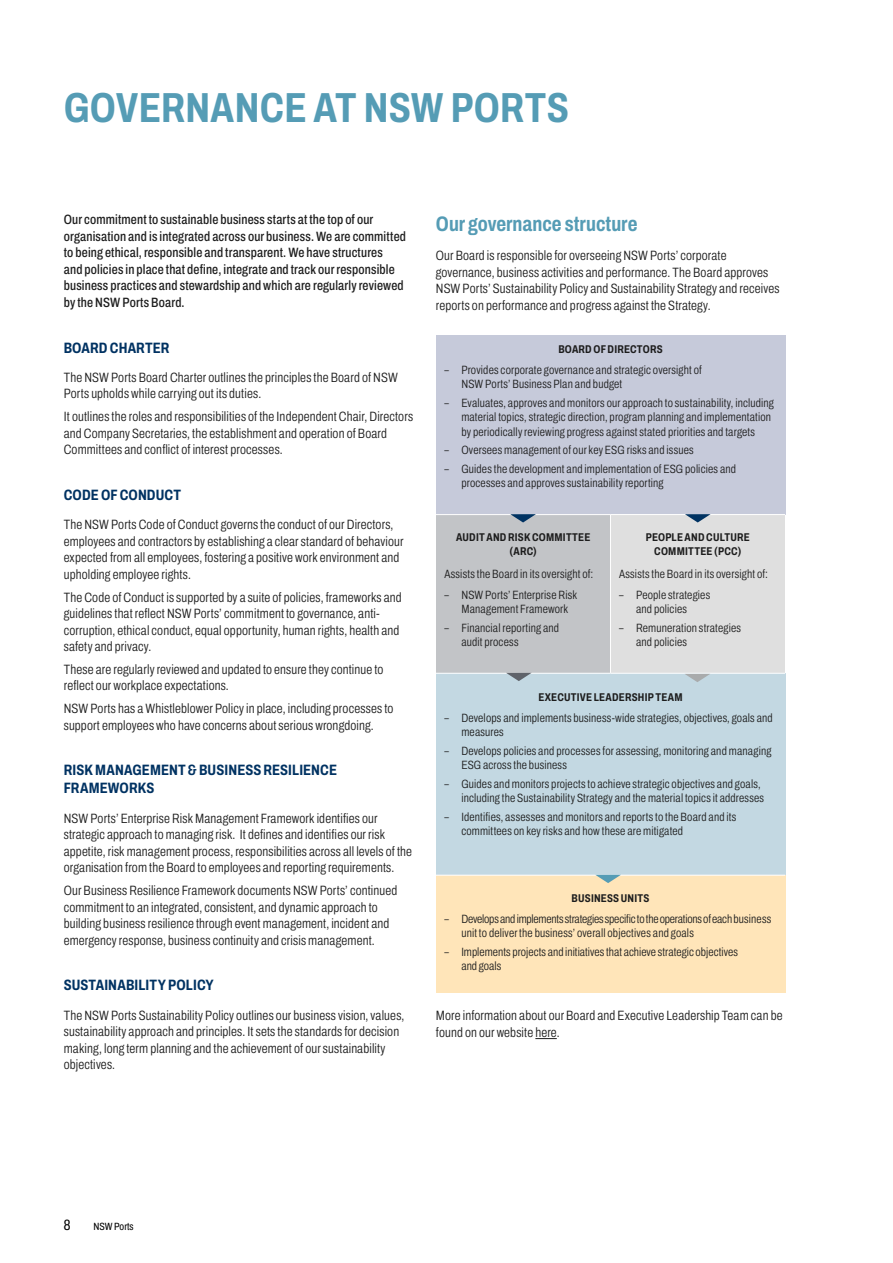
<style>
.page{position:relative;width:893px;height:1263px;background:#fff}
.page>*{position:absolute;margin:0;border:0;box-sizing:border-box;transform-origin:0 0}
.t1{font:700 42px "Archivo Condensed";letter-spacing:.005em;color:#559cb5}
.t2{font:700 21px "Archivo Condensed";color:#559cb5}
.t3{font:700 15px/18px "Archivo Condensed";letter-spacing:.01em;color:#003262}
.t4{font:15px "Archivo Condensed";color:#000}
.t5{font:300 13.5px/16.5px "Archivo Condensed";letter-spacing:.01em;color:#1d1d1d}
.t6{font:500 13.5px/16.5px "Archivo Condensed";letter-spacing:.01em;color:#1d1d1d}
.t7{font:300 12px/14.4px "Archivo Condensed";letter-spacing:.015em;color:#1d1d1d}
.t8{font:300 12px/14.4px "Archivo Condensed";letter-spacing:-.005em;color:#1d1d1d}
.t9{font:700 11.25px/13.5px "Archivo Condensed";letter-spacing:.02em;color:#1d1d1d;text-align:center}
.t10{font:10.5px "Archivo Condensed";color:#000}
</style>
<div class="page">
<svg style="left:535px;top:1038px;width:22px;height:1px"></svg>
<div style="left:436px;top:335px;width:349px;height:180px;background:#c6cada"></div>
<div style="left:436px;top:515px;width:174px;height:158px;background:#c2c4c7"></div>
<div style="left:610px;top:515px;width:175px;height:158px;background:#dfdfdf"></div>
<div style="left:436px;top:673px;width:349px;height:202px;background:#c3d8e2"></div>
<div style="left:436px;top:875px;width:349px;height:118px;background:#ffe5b9"></div>
<hr style="left:436px;top:514px;width:174px;height:1px;background:#fff">
<hr style="left:610px;top:514px;width:175px;height:1px;background:#fff">
<hr style="left:610px;top:515px;width:1px;height:158px;background:#fff">
<hr style="left:436px;top:673px;width:174px;height:1px;background:#fff">
<hr style="left:610px;top:673px;width:175px;height:1px;background:#fff">
<hr style="left:436px;top:875px;width:174px;height:1px;background:#fff">
<hr style="left:610px;top:875px;width:175px;height:1px;background:#fff">
<svg style="left:510px;top:514px;width:26px;height:8px"></svg>
<svg style="left:685px;top:514px;width:26px;height:8px"></svg>
<svg style="left:506px;top:673px;width:26px;height:8px"></svg>
<svg style="left:685px;top:674px;width:25px;height:8px"></svg>
<svg style="left:595px;top:875px;width:26px;height:8px"></svg>
<h1 class="t1" style="left:64px;top:76px;width:506px">GOVERNANCE AT NSW PORTS</h1>
<p class="t6" style="left:64px;top:212px;width:344px">Our commitment to sustainable business starts at the top of our organisation and is integrated across our business. We are committed to being ethical, responsible and transparent. We have structures<br>and policies in place that define, integrate and track our responsible business practices and stewardship and which are regularly reviewed by the NSW Ports Board.</p>
<p class="t3" style="left:64px;top:338px;width:107px">BOARD CHARTER</p>
<p class="t5" style="left:64px;top:369px;width:336px">The NSW Ports Board Charter outlines the principles the Board of NSW<br>Ports upholds while carrying out its duties.</p>
<p class="t5" style="left:64px;top:408px;width:351px">It outlines the roles and responsibilities of the Independent Chair, Directors and Company Secretaries, the establishment and operation of Board<br>Committees and conflict of interest processes.</p>
<p class="t3" style="left:64px;top:486px;width:119px">CODE OF CONDUCT</p>
<p class="t5" style="left:64px;top:516px;width:341px">The NSW Ports Code of Conduct governs the conduct of our Directors, employees and contractors by establishing a clear standard of behaviour expected from all employees, fostering a positive work environment and upholding employee rights.</p>
<p class="t5" style="left:64px;top:589px;width:340px">The Code of Conduct is supported by a suite of policies, frameworks and guidelines that reflect NSW Ports’ commitment to governance, anti&shy;corruption, ethical conduct, equal opportunity, human rights, health and safety and privacy.</p>
<p class="t5" style="left:64px;top:661px;width:321px">These are regularly reviewed and updated to ensure they continue to reflect our workplace expectations.</p>
<p class="t5" style="left:64px;top:700px;width:331px">NSW Ports has a Whistleblower Policy in place, including processes to support employees who have concerns about serious wrongdoing.</p>
<p class="t3" style="left:64px;top:761px;width:275px">RISK MANAGEMENT &amp; BUSINESS RESILIENCE<br>FRAMEWORKS</p>
<p class="t5" style="left:64px;top:810px;width:350px">NSW Ports’ Enterprise Risk Management Framework identifies our strategic approach to managing risk. It defines and identifies our risk appetite, risk management process, responsibilities across all levels of the organisation from the Board to employees and reporting requirements.</p>
<p class="t5" style="left:64px;top:882px;width:335px">Our Business Resilience Framework documents NSW Ports’ continued commitment to an integrated, consistent, and dynamic approach to building business resilience through event management, incident and emergency response, business continuity and crisis management.</p>
<p class="t3" style="left:64px;top:976px;width:152px">SUSTAINABILITY POLICY</p>
<p class="t5" style="left:64px;top:1007px;width:342px">The NSW Ports Sustainability Policy outlines our business vision, values, sustainability approach and principles. It sets the standards for decision making, long term planning and the achievement of our sustainability objectives.</p>
<h2 class="t2" style="left:436px;top:208px;width:203px">Our governance structure</h2>
<p class="t5" style="left:436px;top:247px;width:345px">Our Board is responsible for overseeing NSW Ports’ corporate governance, business activities and performance. The Board approves NSW Ports’ Sustainability Policy and Sustainability Strategy and receives reports on performance and progress against the Strategy.</p>
<p class="t9" style="left:558px;top:342px;width:106px">BOARD OF DIRECTORS</p>
<p class="t7" style="left:461px;top:362px;width:242px;text-indent:-17px">– Provides corporate governance and strategic oversight of<br>NSW Ports’ Business Plan and budget</p>
<p class="t7" style="left:461px;top:396px;width:314px;text-indent:-17px">– Evaluates, approves and monitors our approach to sustainability, including material topics, strategic direction, program planning and implementation by periodically reviewing progress against stated priorities and targets</p>
<p class="t7" style="left:444px;top:443px;width:251px">– Oversees management of our key ESG risks and issues</p>
<p class="t7" style="left:461px;top:462px;width:276px;text-indent:-17px">– Guides the development and implementation of ESG policies and processes and approves sustainability reporting</p>
<p class="t9" style="left:456px;top:531px;width:136px">AUDIT AND RISK COMMITTEE (ARC)</p>
<p class="t7" style="left:444px;top:566px;width:151px">Assists the Board in its oversight of:</p>
<p class="t7" style="left:461px;top:587px;width:117px;text-indent:-17px">– NSW Ports’ Enterprise Risk<br>Management Framework</p>
<p class="t7" style="left:461px;top:620px;width:99px;text-indent:-17px">– Financial reporting and audit process</p>
<p class="t9" style="left:646px;top:531px;width:105px">PEOPLE AND CULTURE<br>COMMITTEE (PCC)</p>
<p class="t7" style="left:619px;top:566px;width:151px">Assists the Board in its oversight of:</p>
<p class="t7" style="left:619px;top:587px;width:93px;text-align:center">– People strategies and policies</p>
<p class="t7" style="left:636px;top:620px;width:107px;text-indent:-17px">– Remuneration strategies and policies</p>
<p class="t9" style="left:538px;top:690px;width:146px">EXECUTIVE LEADERSHIP TEAM</p>
<p class="t7" style="left:461px;top:710px;width:313px;text-indent:-17px">– Develops and implements business-wide strategies, objectives, goals and measures</p>
<p class="t7" style="left:461px;top:743px;width:312px;text-indent:-17px">– Develops policies and processes for assessing, monitoring and managing<br>ESG across the business</p>
<p class="t7" style="left:444px;top:776px;width:321px;text-align:right">– Guides and monitors projects to achieve strategic objectives and goals, including the Sustainability Strategy and the material topics it addresses</p>
<p class="t7" style="left:461px;top:809px;width:277px;text-indent:-17px">– Identifies, assesses and monitors and reports to the Board and its committees on key risks and how these are mitigated</p>
<p class="t9" style="left:572px;top:891px;width:79px">BUSINESS UNITS</p>
<p class="t8" style="left:461px;top:911px;width:312px;text-indent:-17px">– Develops and implements strategies specific to the operations of each business unit to deliver the business’ overall objectives and goals</p>
<p class="t7" style="left:461px;top:944px;width:278px;text-indent:-17px">– Implements projects and initiatives that achieve strategic objectives and goals</p>
<p class="t5" style="left:436px;top:1007px;width:348px">More information about our Board and Executive Leadership Team can be found on our website here.</p>
<p class="t4" style="left:64px;top:1213px;width:8px">8</p>
<p class="t10" style="left:94px;top:1218px;width:42px">NSW Ports</p>
</div>
